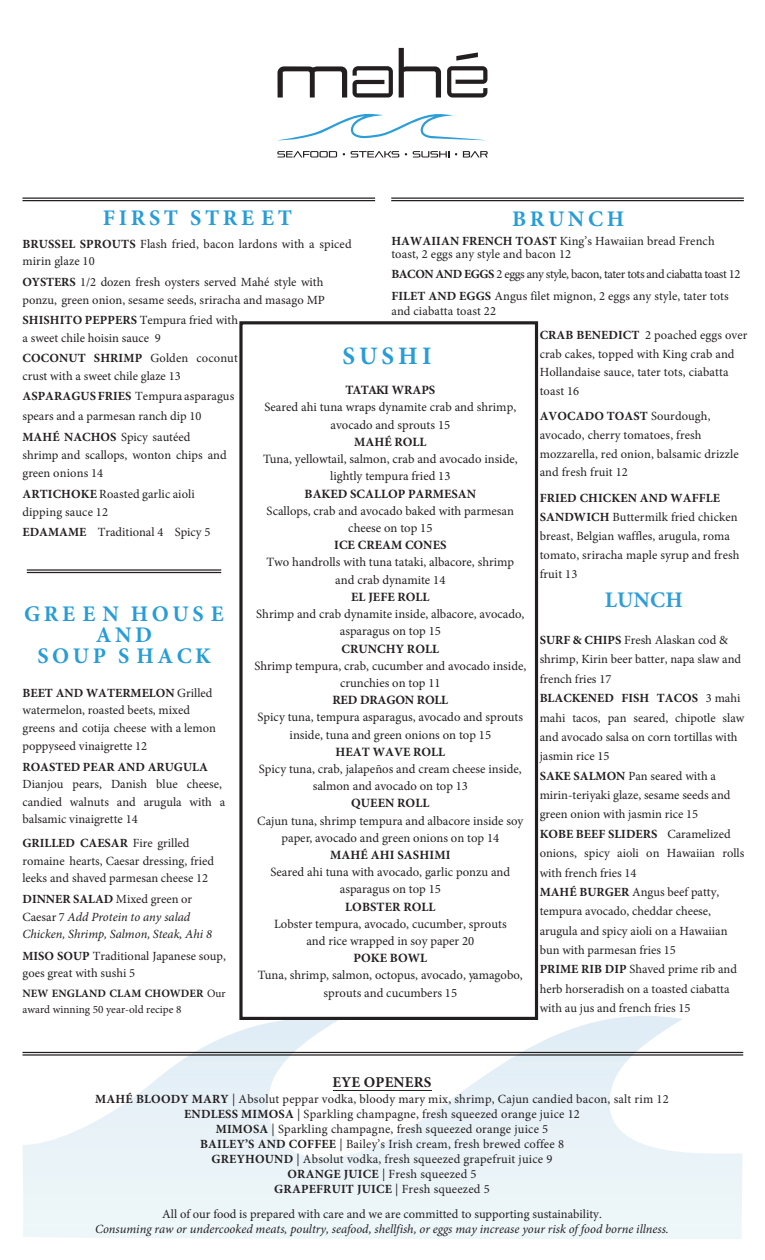
<style>
.page{position:relative;width:765px;height:1260px;background:#fff}
.page>*{position:absolute;margin:0;border:0;box-sizing:border-box;transform-origin:0 0}
.t1{font:700 25.12px "Minion Pro";letter-spacing:.16em;color:#279dd8}
.t2{font:700 22.38px/20.6px "Minion Pro";letter-spacing:.16em;color:#279dd8;text-align:center}
.t3{font:700 22.38px "Minion Pro";letter-spacing:.005em;color:#2e9ed9}
.t4{font:700 15px "Minion Pro";letter-spacing:.015em;color:#231f20}
.t5{font:12.62px/17.2px "Minion Pro";color:#231f20;text-align:center}
.t6{font:12.5px/19.4px "Minion Pro";color:#231f20}
.t7{font:italic 12.5px/17.5px "Minion Pro";color:#231f20}
.t8{font:12.5px/22.5px "Minion Pro";letter-spacing:-.035em;color:#231f20}
.t9{font:11.25px/15.8px "Minion Pro";color:#231f20}
.s1{font-weight:700}
.s2{font-weight:700;font-style:normal}
.s3{font-style:normal}
</style>
<div class="page">
<svg style="left:22px;top:1015px;width:720px;height:224px"></svg>
<hr style="left:22px;top:198px;width:353px;height:1px;background:#231f20">
<hr style="left:22px;top:200px;width:353px;height:1px;background:#231f20">
<hr style="left:27px;top:569px;width:194px;height:2px;background:#231f20">
<hr style="left:27px;top:572px;width:194px;height:1px;background:#231f20">
<hr style="left:391px;top:198px;width:353px;height:1px;background:#231f20">
<hr style="left:391px;top:200px;width:353px;height:1px;background:#231f20">
<hr style="left:22px;top:1052px;width:721px;height:1px;background:#231f20">
<hr style="left:22px;top:1054px;width:721px;height:2px;background:#231f20">
<svg style="left:278px;top:113px;width:208px;height:28px"></svg>
<svg style="left:278px;top:48px;width:209px;height:50px"></svg>
<svg style="left:277px;top:151px;width:60px;height:7px"></svg>
<svg style="left:351px;top:151px;width:48px;height:6px"></svg>
<svg style="left:413px;top:151px;width:36px;height:7px"></svg>
<svg style="left:463px;top:151px;width:25px;height:6px"></svg>
<div style="left:239px;top:321px;width:299px;height:699px;border:3px solid #231f20"></div>
<hr style="left:333px;top:1090px;width:98px;height:1px;background:#231f20">
<p class="t2" style="left:103px;top:208px;width:191px">FIRST STRE ET</p>
<p class="t6" style="left:22px;top:235px;width:331px;line-height:17.8px"><span class="s1">BRUSSEL SPROUTS</span> Flash fried, bacon lardons with a spiced mirin glaze 10</p>
<p class="t6" style="left:22px;top:273px;width:304px;line-height:17.8px"><span class="s1">OYSTERS</span> 1/2 dozen fresh oysters served Mahé style with ponzu, green onion, sesame seeds, sriracha and masago MP</p>
<p class="t6" style="left:22px;top:311px;width:217px;line-height:17.6px"><span class="s1">SHISHITO PEPPERS</span> Tempura fried with a sweet chile hoisin sauce 9</p>
<p class="t6" style="left:22px;top:349px;width:217px;line-height:18px"><span class="s1">COCONUT SHRIMP</span> Golden coconut crust with a sweet chile glaze 13</p>
<p class="t6" style="left:22px;top:387px;width:213px"><span class="s1">ASPARAGUSFRIES</span> Tempura asparagus</p>
<p class="t6" style="left:22px;top:406px;width:181px;line-height:20.9px">spears and a parmesan ranch dip 10<br><span class="s1">MAHÉ NACHOS</span> Spicy sautéed</p>
<p class="t6" style="left:22px;top:446px;width:206px;line-height:18.2px">shrimp and scallops, wonton chips and green onions 14</p>
<p class="t6" style="left:22px;top:485px;width:174px;line-height:17.9px"><span class="s1">ARTICHOKE</span> Roasted garlic aioli dipping sauce 12</p>
<p class="t6" style="left:22px;top:523px;width:189px"><span class="s1">EDAMAME</span> Traditional 4 Spicy 5</p>
<p class="t2" style="left:512px;top:208px;width:114px">BRUNCH</p>
<p class="t6" style="left:391px;top:235px;width:325px;line-height:12.4px"><span class="s1">HAWAIIAN FRENCH TOAST</span> King’s Hawaiian bread French toast, 2 eggs any style and bacon 12</p>
<p class="t8" style="left:391px;top:262px;width:351px"><span class="s1">BACON AND EGGS</span> 2 eggs any style, bacon, tater tots and ciabatta toast 12<br><span class="s1">FILET AND EGGS</span> Angus filet mignon, 2 eggs any style, tater tots</p>
<p class="t6" style="left:391px;top:301px;width:106px">and ciabatta toast 22</p>
<p class="t6" style="left:540px;top:326px;width:209px;line-height:18.8px"><span class="s1">CRAB BENEDICT</span> 2 poached eggs over crab cakes, topped with King crab and<br>Hollandaise sauce, tater tots, ciabatta toast 16</p>
<p class="t6" style="left:540px;top:407px;width:201px;line-height:18.8px"><span class="s1">AVOCADO TOAST</span> Sourdough, avocado, cherry tomatoes, fresh mozzarella, red onion, balsamic drizzle and fresh fruit 12</p>
<p class="t6" style="left:540px;top:488px;width:201px;line-height:19px"><span class="s1">FRIED CHICKEN AND WAFFLE<br>SANDWICH</span> Buttermilk fried chicken breast, Belgian waffles, arugula, roma tomato, sriracha maple syrup and fresh fruit 13</p>
<p class="t3" style="left:605px;top:584px;width:80px">LUNCH</p>
<p class="t6" style="left:540px;top:630px;width:206px"><span class="s1">SURF &amp; CHIPS</span> Fresh Alaskan cod &amp; shrimp, Kirin beer batter, napa slaw and french fries 17<br><span class="s1">BLACKENED FISH TACOS</span> 3 mahi mahi tacos, pan seared, chipotle slaw and avocado salsa on corn tortillas with jasmin rice 15<br><span class="s1">SAKE SALMON</span> Pan seared with a mirin-teriyaki glaze, sesame seeds and green onion with jasmin rice 15<br><span class="s1">KOBE BEEF SLIDERS</span> Caramelized onions, spicy aioli on Hawaiian rolls with french fries 14<br><span class="s1">MAHÉ BURGER</span> Angus beef patty, tempura avocado, cheddar cheese, arugula and spicy aioli on a Hawaiian bun with parmesan fries 15<br><span class="s1">PRIME RIB DIP</span> Shaved prime rib and herb horseradish on a toasted ciabatta with au jus and french fries 15</p>
<p class="t1" style="left:343px;top:338px;width:91px">SUSHI</p>
<p class="t5" style="left:254px;top:382px;width:273px"><span class="s1">TATAKI WRAPS<br></span>Seared ahi tuna wraps dynamite crab and shrimp, avocado and sprouts 15<br><span class="s1">MAHÉ ROLL<br></span>Tuna, yellowtail, salmon, crab and avocado inside, lightly tempura fried 13<br><span class="s1">BAKED SCALLOP PARMESAN<br></span>Scallops, crab and avocado baked with parmesan cheese on top 15<br><span class="s1">ICE CREAM CONES<br></span>Two handrolls with tuna tataki, albacore, shrimp<br>and crab dynamite 14<br><span class="s1">EL JEFE ROLL<br></span>Shrimp and crab dynamite inside, albacore, avocado, asparagus on top 15<br><span class="s1">CRUNCHY ROLL<br></span>Shrimp tempura, crab, cucumber and avocado inside, crunchies on top 11<br><span class="s1">RED DRAGON ROLL<br></span>Spicy tuna, tempura asparagus, avocado and sprouts inside, tuna and green onions on top 15<br><span class="s1">HEAT WAVE ROLL<br></span>Spicy tuna, crab, jalapeños and cream cheese inside, salmon and avocado on top 13<br><span class="s1">QUEEN ROLL<br></span>Cajun tuna, shrimp tempura and albacore inside soy paper, avocado and green onions on top 14<br><span class="s1">MAHÉ AHI SASHIMI<br></span>Seared ahi tuna with avocado, garlic ponzu and asparagus on top 15<br><span class="s1">LOBSTER ROLL<br></span>Lobster tempura, avocado, cucumber, sprouts<br>and rice wrapped in soy paper 20<br><span class="s1">POKE BOWL<br></span>Tuna, shrimp, salmon, octopus, avocado, yamagobo, sprouts and cucumbers 15</p>
<p class="t2" style="left:24px;top:604px;width:201px">GRE E N HOUS E<br>AND<br>SOUP S HACK</p>
<p class="t6" style="left:22px;top:684px;width:195px;line-height:17.5px"><span class="s1">BEET AND WATERMELON</span> Grilled watermelon, roasted beets, mixed greens and cotija cheese with a lemon poppyseed vinaigrette 12</p>
<p class="t6" style="left:22px;top:758px;width:204px;line-height:17.5px"><span class="s1">ROASTED PEAR AND ARUGULA<br></span>Dianjou pears, Danish blue cheese, candied walnuts and arugula with a balsamic vinaigrette 14</p>
<p class="t6" style="left:22px;top:834px;width:193px;line-height:17.5px"><span class="s1">GRILLED CAESAR</span> Fire grilled romaine hearts, Caesar dressing, fried leeks and shaved parmesan cheese 12</p>
<p class="t7" style="left:22px;top:891px;width:191px"><span class="s2">DINNER SALAD</span> <span class="s3">Mixed green or<br>Caesar 7</span> Add Protein to any salad<br>Chicken, Shrimp, Salmon, Steak, Ahi 8</p>
<p class="t6" style="left:22px;top:947px;width:205px;line-height:17.5px"><span class="s1">MISO SOUP</span> Traditional Japanese soup, goes great with sushi 5</p>
<p class="t9" style="left:22px;top:986px;width:205px"><span class="s1">NEW ENGLAND CLAM CHOWDER</span> Our award winning 50 year-old recipe 8</p>
<p class="t4" style="left:333px;top:1072px;width:101px">EYE OPENERS</p>
<p class="t6" style="left:95px;top:1091px;width:575px;line-height:15px;text-align:center"><span class="s1">MAHÉ BLOODY MARY</span> | Absolut peppar vodka, bloody mary mix, shrimp, Cajun candied bacon, salt rim 12<br><span class="s1">ENDLESS MIMOSA</span> | Sparkling champagne, fresh squeezed orange juice 12<br><span class="s1">MIMOSA</span> | Sparkling champagne, fresh squeezed orange juice 5<br><span class="s1">BAILEY’S AND COFFEE</span> | Bailey’s Irish cream, fresh brewed coffee 8<br><span class="s1">GREYHOUND</span> | Absolut vodka, fresh squeezed grapefruit juice 9<br><span class="s1">ORANGE JUICE</span> | Fresh squeezed 5<br><span class="s1">GRAPEFRUIT JUICE</span> | Fresh squeezed 5</p>
<p class="t7" style="left:95px;top:1206px;width:575px;line-height:15px;text-align:center"><span class="s3">All of our food is prepared with care and we are committed to supporting sustainability.<br></span>Consuming raw or undercooked meats, poultry, seafood, shellfish, or eggs may increase your risk of food borne illness.</p>
</div>
